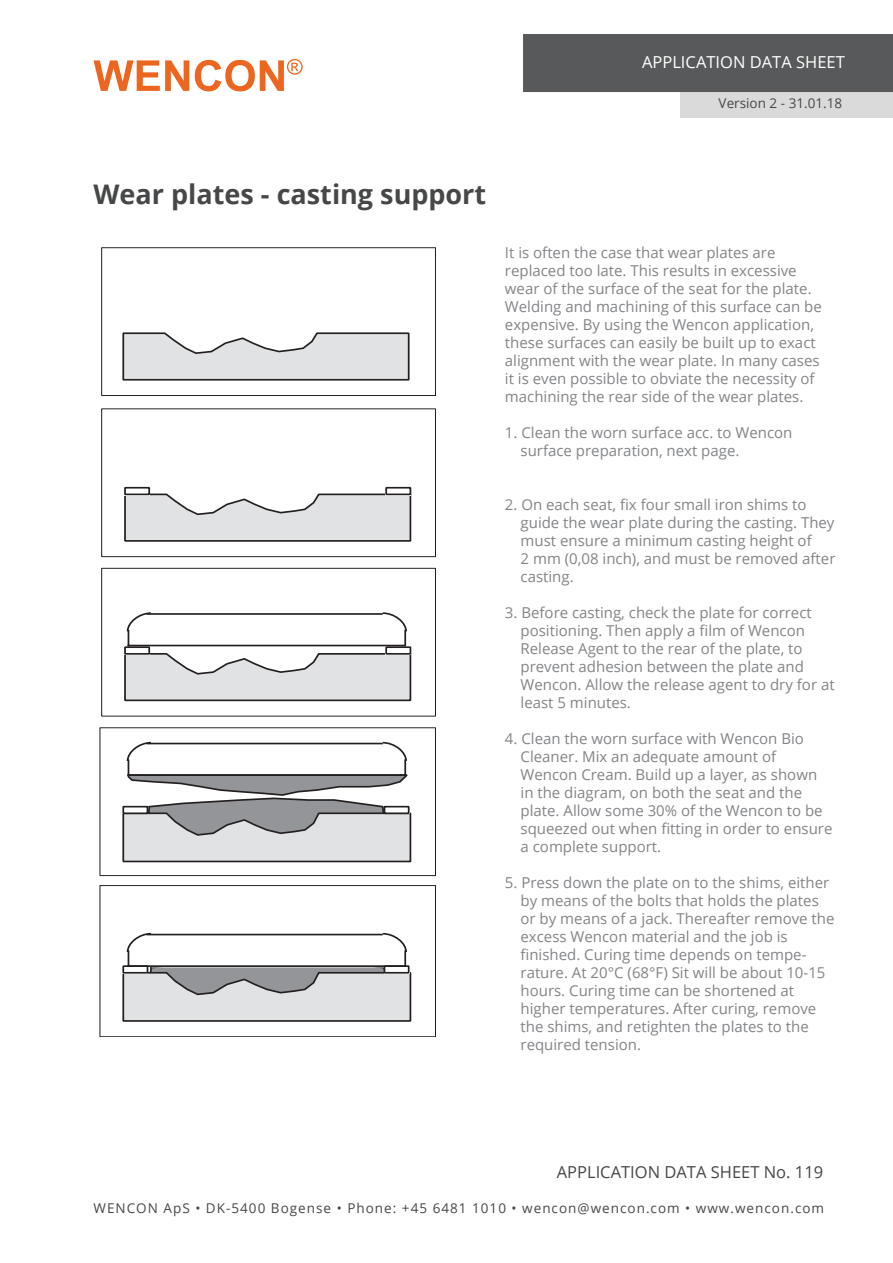
<style>
.page{position:relative;width:893px;height:1263px;background:#fff}
.page>*{position:absolute;margin:0;border:0;box-sizing:border-box;transform-origin:0 0}
.t1{font:700 27px "Open Sans";color:#464748}
.App__Data_sheet_No{font:16.5px "Open Sans";color:#464748}
.t2{font:16.5px "Open Sans";color:#fff}
.Brødtekst_10{font:15px/18px "Open Sans";color:#828487}
.t3{font:13.5px "Open Sans";letter-spacing:.075em;color:#464748}
.t4{font:13.5px "Open Sans";color:#464748}
</style>
<div class="page">
<svg style="left:94px;top:60px;width:95px;height:31px"></svg>
<svg style="left:195px;top:59px;width:108px;height:32px"></svg>
<div style="left:523px;top:34px;width:370px;height:58px;background:#58595a"></div>
<div style="left:680px;top:92px;width:213px;height:26px;background:#dadadb"></div>
<svg style="left:122px;top:332px;width:288px;height:49px"></svg>
<div style="left:102px;top:409px;width:333px;height:148px;border:1px solid #231f20"></div>
<svg style="left:124px;top:493px;width:288px;height:49px"></svg>
<div style="left:124px;top:487px;width:26px;height:8px;border:2px solid #231f20"></div>
<div style="left:385px;top:487px;width:26px;height:8px;border:2px solid #231f20"></div>
<div style="left:102px;top:568px;width:333px;height:148px;border:1px solid #231f20"></div>
<svg style="left:124px;top:652px;width:288px;height:50px"></svg>
<div style="left:124px;top:646px;width:26px;height:9px;border:2px solid #231f20"></div>
<div style="left:385px;top:646px;width:26px;height:9px;border:2px solid #231f20"></div>
<hr style="left:147px;top:613px;width:237px;height:2px;background:#231f20">
<svg style="left:126px;top:612px;width:27px;height:33px"></svg>
<svg style="left:381px;top:612px;width:26px;height:33px"></svg>
<hr style="left:128px;top:645px;width:275px;height:1px;background:#231f20">
<div style="left:100px;top:885px;width:335px;height:152px;border:1px solid #231f20"></div>
<svg style="left:122px;top:741px;width:290px;height:122px"></svg>
<hr style="left:128px;top:774px;width:275px;height:2px;background:#231f20">
<svg style="left:122px;top:932px;width:290px;height:90px"></svg>
<hr style="left:128px;top:965px;width:275px;height:2px;background:#231f20">
<p class="t2" style="left:642px;top:51px;width:204px">APPLICATION DATA SHEET</p>
<p class="t4" style="left:719px;top:94px;width:125px">Version 2 - 31.01.18</p>
<p class="t1" style="left:94px;top:175px;width:394px">Wear plates - casting support</p>
<p class="Brødtekst_10" style="left:505px;top:243px;width:318px">It is often the case that wear plates are replaced too late. This results in excessive wear of the surface of the seat for the plate.<br>Welding and machining of this surface can be expensive. By using the Wencon application, these surfaces can easily be built up to exact alignment with the wear plate. In many cases it is even possible to obviate the necessity of machining the rear side of the wear plates.</p>
<p class="Brødtekst_10" style="left:521px;top:423px;width:273px;text-indent:-16px">1. Clean the worn surface acc. to Wencon surface preparation, next page.</p>
<p class="Brødtekst_10" style="left:521px;top:495px;width:316px;text-indent:-16px">2. On each seat, fix four small iron shims to guide the wear plate during the casting. They must ensure a minimum casting height of<br>2 mm (0,08 inch), and must be removed after casting.</p>
<p class="Brødtekst_10" style="left:505px;top:603px;width:308px;text-align:center">3. Before casting, check the plate for correct positioning. Then apply a film of Wencon</p>
<p class="Brødtekst_10" style="left:521px;top:639px;width:316px">Release Agent to the rear of the plate, to prevent adhesion between the plate and Wencon. Allow the release agent to dry for at least 5 minutes.</p>
<p class="Brødtekst_10" style="left:521px;top:729px;width:313px;text-indent:-16px">4. Clean the worn surface with Wencon Bio Cleaner. Mix an adequate amount of Wencon Cream. Build up a layer, as shown in the diagram, on both the seat and the plate. Allow some 30% of the Wencon to be squeezed out when fitting in order to ensure a complete support.</p>
<p class="Brødtekst_10" style="left:521px;top:873px;width:315px;text-indent:-16px">5. Press down the plate on to the shims, either by means of the bolts that holds the plates or by means of a jack. Thereafter remove the excess Wencon material and the job is finished. Curing time depends on tempe&shy;rature. At 20°C (68°F) Sit will be about 10-15 hours. Curing time can be shortened at higher temperatures. After curing, remove the shims, and retighten the plates to the required tension.</p>
<p class="App__Data_sheet_No" style="left:557px;top:1161px;width:268px">APPLICATION DATA SHEET No. 119</p>
<p class="t3" style="left:94px;top:1199px;width:732px">WENCON ApS • DK-5400 Bogense • Phone: +45 6481 1010 • wencon@wencon.com • www.wencon.com</p>
</div>
